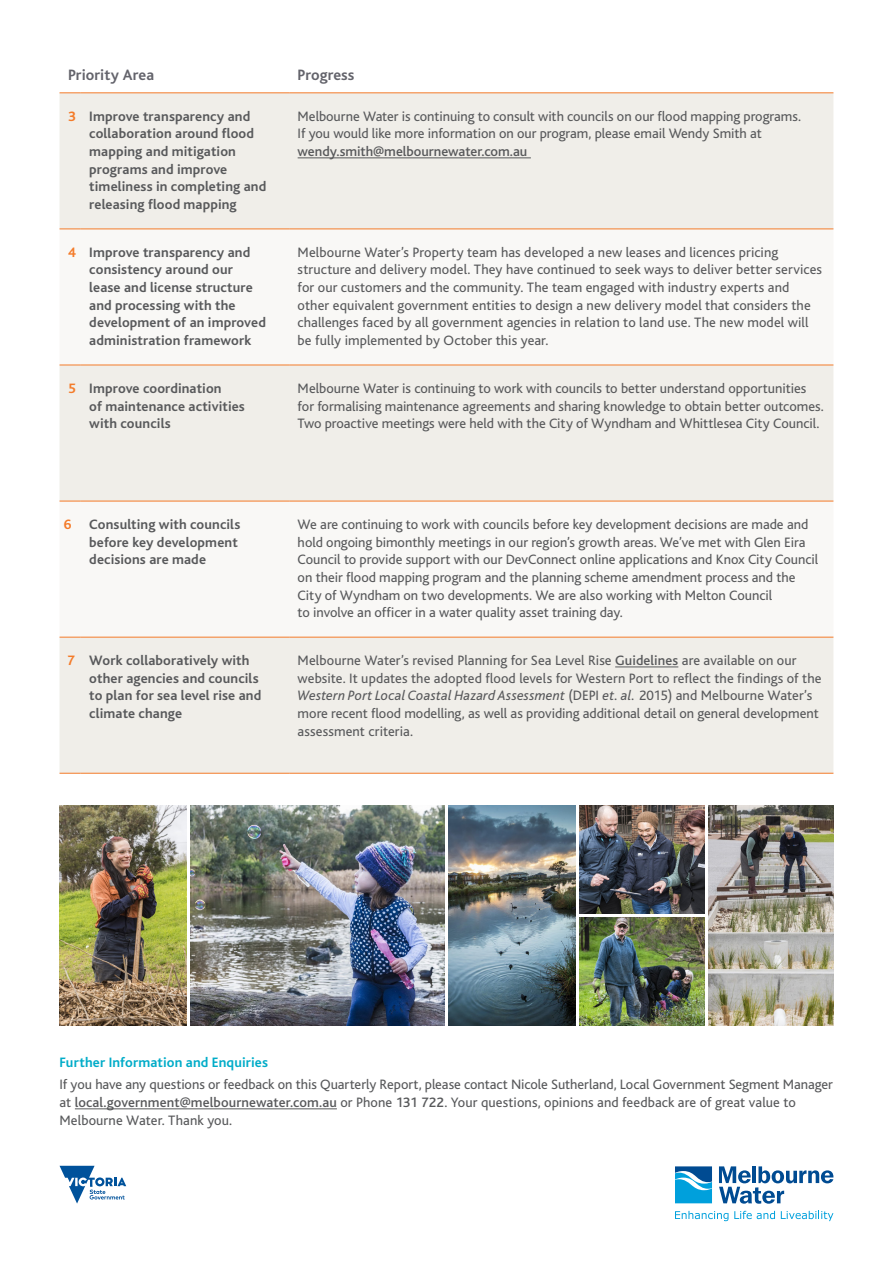
<style>
.page{position:relative;width:893px;height:1263px;background:#fff}
.page>*{position:absolute;margin:0;border:0;box-sizing:border-box;transform-origin:0 0}
.t1{font:700 15.75px "Bliss";letter-spacing:.005em;color:#63636b}
.t2{font:14.25px/17.7px "Bliss";color:#58595b}
.t3{font:700 14.25px/17.7px "Bliss";letter-spacing:.01em;color:#58595b}
.t4{font:500 14.25px "Bliss";color:#58595b}
.t5{font:700 14.25px "Bliss";letter-spacing:.01em;color:#00acc8}
.s1{color:#f47b29}
.s2{font-weight:500}
.s3{font-style:italic}
</style>
<div class="page">
<div style="left:60px;top:93px;width:773px;height:680px;background:#f0eee9"></div>
<svg style="left:60px;top:230px;width:773px;height:407px;fill:#f9f8f6"></svg>
<hr style="left:81px;top:92px;width:208px;height:1px;background:#f47b29">
<hr style="left:289px;top:92px;width:544px;height:1px;background:#f47b29">
<svg style="left:60px;top:229px;width:21px;height:1px"></svg>
<hr style="left:81px;top:229px;width:208px;height:1px;background:#f47b29">
<hr style="left:289px;top:229px;width:544px;height:1px;background:#f47b29">
<svg style="left:60px;top:365px;width:21px;height:1px"></svg>
<hr style="left:81px;top:365px;width:208px;height:1px;background:#f47b29">
<hr style="left:289px;top:365px;width:544px;height:1px;background:#f47b29">
<svg style="left:60px;top:501px;width:21px;height:1px"></svg>
<hr style="left:81px;top:501px;width:208px;height:1px;background:#f47b29">
<hr style="left:289px;top:501px;width:544px;height:1px;background:#f47b29">
<svg style="left:60px;top:637px;width:21px;height:1px"></svg>
<hr style="left:81px;top:637px;width:208px;height:1px;background:#f47b29">
<hr style="left:289px;top:637px;width:544px;height:1px;background:#f47b29">
<svg style="left:60px;top:773px;width:21px;height:1px"></svg>
<hr style="left:81px;top:773px;width:208px;height:1px;background:#f47b29">
<hr style="left:289px;top:773px;width:544px;height:1px;background:#f47b29">
<hr style="left:298px;top:158px;width:233px;height:1px;background:#58595b">
<hr style="left:615px;top:667px;width:63px;height:1px;background:#58595b">
<hr style="left:75px;top:1108px;width:262px;height:1px;background:#58595b">
<svg style="left:60px;top:1166px;width:66px;height:37px"></svg>
<svg style="left:675px;top:1203px;width:37px;height:1px"></svg>
<svg style="left:675px;top:1166px;width:37px;height:37px"></svg>
<svg style="left:719px;top:1166px;width:114px;height:38px"></svg>
<svg style="left:675px;top:1211px;width:53px;height:10px"></svg>
<svg style="left:734px;top:1211px;width:41px;height:8px"></svg>
<svg style="left:781px;top:1211px;width:52px;height:10px"></svg>
<img style="left:60px;top:805px;width:126px;height:220px">
<img style="left:449px;top:805px;width:126px;height:220px">
<img style="left:191px;top:805px;width:253px;height:220px">
<img style="left:580px;top:805px;width:124px;height:108px">
<img style="left:709px;top:805px;width:124px;height:220px">
<img style="left:580px;top:917px;width:124px;height:108px">
<p class="t1" style="left:68px;top:67px;width:88px">Priority Area</p>
<p class="t1" style="left:298px;top:67px;width:58px">Progress</p>
<p class="t3" style="left:89px;top:108px;width:178px;text-indent:-21px"><span class="s1">3</span> Improve transparency and collaboration around flood mapping and mitigation programs and improve timeliness in completing and releasing flood mapping</p>
<p class="t2" style="left:298px;top:107px;width:505px">Melbourne Water is continuing to consult with councils on our flood mapping programs.<br>If you would like more information on our program, please email Wendy Smith at</p>
<p class="t4" style="left:298px;top:144px;width:231px">wendy.smith@melbournewater.com.au</p>
<p class="t3" style="left:89px;top:244px;width:178px;text-indent:-21px"><span class="s1">4</span> Improve transparency and consistency around our lease and license structure and processing with the development of an improved administration framework</p>
<p class="t2" style="left:298px;top:244px;width:526px">Melbourne Water’s Property team has developed a new leases and licences pricing structure and delivery model. They have continued to seek ways to deliver better services for our customers and the community. The team engaged with industry experts and other equivalent government entities to design a new delivery model that considers the challenges faced by all government agencies in relation to land use. The new model will be fully implemented by October this year.</p>
<p class="t3" style="left:89px;top:380px;width:157px;text-indent:-21px"><span class="s1">5</span> Improve coordination<br>of maintenance activities with councils</p>
<p class="t2" style="left:298px;top:380px;width:528px">Melbourne Water is continuing to work with councils to better understand opportunities for formalising maintenance agreements and sharing knowledge to obtain better outcomes.<br>Two proactive meetings were held with the City of Wyndham and Whittlesea City Council.</p>
<p class="t3" style="left:89px;top:516px;width:153px;text-indent:-26px"><span class="s1">6</span> Consulting with councils before key development decisions are made</p>
<p class="t2" style="left:298px;top:516px;width:522px">We are continuing to work with councils before key development decisions are made and hold ongoing bimonthly meetings in our region’s growth areas. We’ve met with Glen Eira Council to provide support with our DevConnect online applications and Knox City Council on their flood mapping program and the planning scheme amendment process and the City of Wyndham on two developments. We are also working with Melton Council<br>to involve an officer in a water quality asset training day.</p>
<p class="t3" style="left:89px;top:652px;width:174px;text-indent:-22px"><span class="s1">7</span> Work collaboratively with other agencies and councils to plan for sea level rise and climate change</p>
<p class="t2" style="left:298px;top:652px;width:525px">Melbourne Water’s revised Planning for Sea Level Rise <span class="s2">Guidelines</span> are available on our website. It updates the adopted flood levels for Western Port to reflect the findings of the <span class="s3">Western Port Local Coastal Hazard Assessment</span> (DEPI <span class="s3">et. al.</span> 2015) and Melbourne Water’s more recent flood modelling, as well as providing additional detail on general development assessment criteria.</p>
<p class="t5" style="left:60px;top:1055px;width:210px">Further Information and Enquiries</p>
<p class="t2" style="left:60px;top:1076px;width:775px">If you have any questions or feedback on this Quarterly Report, please contact Nicole Sutherland, Local Government Segment Manager at <span class="s2">local.government@melbournewater.com.au</span> or Phone <span class="s2">131 722</span>. Your questions, opinions and feedback are of great value to<br>Melbourne Water. Thank you.</p>
</div>
